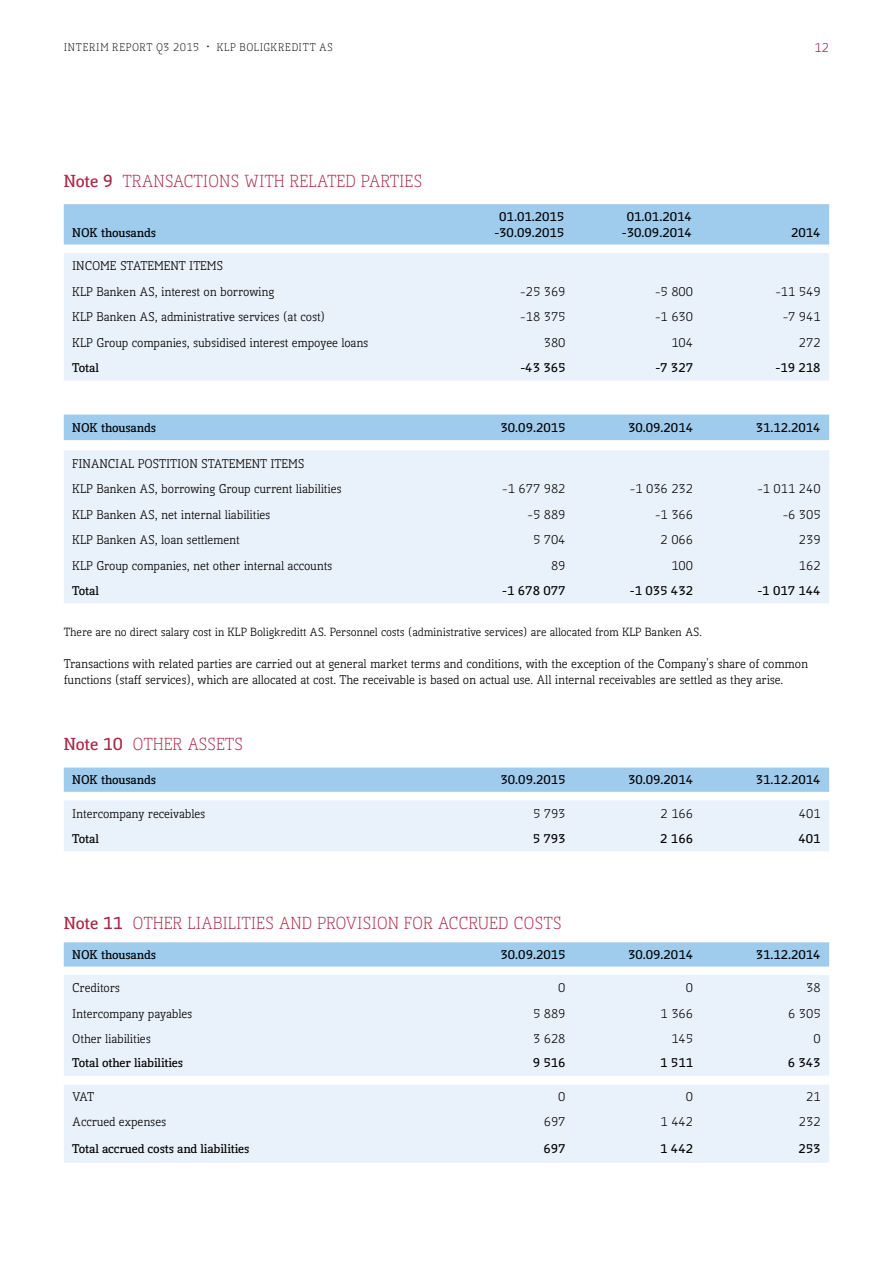
<style>
.page{position:relative;width:893px;height:1263px;background:#fff}
.page>*{position:absolute;margin:0;border:0;box-sizing:border-box;transform-origin:0 0}
.t1{font:300 16.5px "Kofi Pure Serif";color:#a92647}
.t2{font:12px/25.5px "Kofi Pure Serif";color:#000}
.t3{font:700 12px/15.8px "Kofi Pure Serif";color:#000;text-align:center}
.t4{font:12px "Kofi Pure Serif";color:#a7214d}
.t5{font:11.25px "Kofi Pure Serif";color:#000}
.t6{font:300 10.5px "Kofi Pure Serif";letter-spacing:.065em;color:#000}
.s1{font-weight:700}
</style>
<div class="page">
<svg style="left:64px;top:966px;width:765px;height:1px"></svg>
<div style="left:64px;top:942px;width:765px;height:24px;background:#9fcbed"></div>
<div style="left:64px;top:975px;width:765px;height:188px;background:#e9f1fa"></div>
<div style="left:64px;top:204px;width:765px;height:41px;background:#9fcbed"></div>
<svg style="left:64px;top:253px;width:765px;height:350px;background:#e6eff9"></svg>
<svg style="left:64px;top:767px;width:765px;height:25px;background:#a1cced"></svg>
<div style="left:64px;top:800px;width:765px;height:51px;background:#e9f1fa"></div>
<p class="t6" style="left:64px;top:40px;width:271px">INTERIM REPORT Q3 2015 • KLP BOLIGKREDITT AS</p>
<p class="t4" style="left:814px;top:40px;width:16px">12</p>
<h1 class="t1" style="left:64px;top:171px;width:360px"><span class="s1">Note 9</span> TRANSACTIONS WITH RELATED PARTIES</h1>
<p class="t3" style="left:72px;top:225px;width:85px">NOK thousands</p>
<p class="t2" style="left:72px;top:254px;width:203px">INCOME STATEMENT ITEMS<br>KLP Banken AS, interest on borrowing</p>
<p class="t3" style="left:494px;top:209px;width:71px">01.01.2015 -30.09.2015</p>
<p class="t3" style="left:622px;top:209px;width:71px">01.01.2014 -30.09.2014</p>
<p class="t3" style="left:791px;top:225px;width:31px">2014</p>
<p class="t2" style="left:520px;top:279px;width:47px">-25 369</p>
<p class="t2" style="left:655px;top:279px;width:39px">-5 800</p>
<p class="t2" style="left:775px;top:279px;width:47px">-11 549</p>
<p class="t2" style="left:72px;top:305px;width:255px">KLP Banken AS, administrative services (at cost)</p>
<p class="t2" style="left:520px;top:305px;width:47px">-18 375</p>
<p class="t2" style="left:655px;top:305px;width:39px">-1 630</p>
<p class="t2" style="left:783px;top:305px;width:39px">-7 941</p>
<p class="t2" style="left:72px;top:330px;width:298px">KLP Group companies, subsidised interest empoyee loans</p>
<p class="t2" style="left:544px;top:330px;width:23px">380</p>
<p class="t2" style="left:671px;top:330px;width:23px">104</p>
<p class="t2" style="left:799px;top:330px;width:23px">272</p>
<p class="t3" style="left:72px;top:360px;width:28px">Total</p>
<p class="t3" style="left:520px;top:360px;width:47px">-43 365</p>
<p class="t3" style="left:655px;top:360px;width:39px">-7 327</p>
<p class="t3" style="left:776px;top:360px;width:47px">-19 218</p>
<p class="t3" style="left:72px;top:420px;width:85px">NOK thousands</p>
<p class="t3" style="left:500px;top:420px;width:67px">30.09.2015</p>
<p class="t3" style="left:628px;top:420px;width:67px">30.09.2014</p>
<p class="t3" style="left:756px;top:420px;width:67px">31.12.2014</p>
<p class="t2" style="left:72px;top:451px;width:271px">FINANCIAL POSTITION STATEMENT ITEMS<br>KLP Banken AS, borrowing Group current liabilities</p>
<p class="t2" style="left:502px;top:476px;width:65px">-1 677 982</p>
<p class="t2" style="left:630px;top:476px;width:65px">-1 036 232</p>
<p class="t2" style="left:757px;top:476px;width:65px">-1 011 240</p>
<p class="t2" style="left:72px;top:502px;width:200px">KLP Banken AS, net internal liabilities</p>
<p class="t2" style="left:528px;top:502px;width:39px">-5 889</p>
<p class="t2" style="left:655px;top:502px;width:39px">-1 366</p>
<p class="t2" style="left:783px;top:502px;width:39px">-6 305</p>
<p class="t2" style="left:72px;top:527px;width:169px">KLP Banken AS, loan settlement</p>
<p class="t2" style="left:533px;top:527px;width:34px">5 704</p>
<p class="t2" style="left:661px;top:527px;width:34px">2 066</p>
<p class="t2" style="left:799px;top:527px;width:23px">239</p>
<p class="t2" style="left:72px;top:553px;width:261px">KLP Group companies, net other internal accounts</p>
<p class="t2" style="left:551px;top:553px;width:16px">89</p>
<p class="t2" style="left:671px;top:553px;width:23px">100</p>
<p class="t2" style="left:799px;top:553px;width:23px">162</p>
<p class="t3" style="left:72px;top:583px;width:28px">Total</p>
<p class="t3" style="left:502px;top:583px;width:65px">-1 678 077</p>
<p class="t3" style="left:630px;top:583px;width:65px">-1 035 432</p>
<p class="t3" style="left:757px;top:583px;width:65px">-1 017 144</p>
<p class="t5" style="left:64px;top:625px;width:640px">There are no direct salary cost in KLP Boligkreditt AS. Personnel costs (administrative services) are allocated from KLP Banken AS.</p>
<p class="t2" style="left:64px;top:656px;width:746px;line-height:15.8px">Transactions with related parties are carried out at general market terms and conditions, with the exception of the Company’s share of common functions (staff services), which are allocated at cost. The receivable is based on actual use. All internal receivables are settled as they arise.</p>
<h1 class="t1" style="left:64px;top:734px;width:181px"><span class="s1">Note 10</span> OTHER ASSETS</h1>
<p class="t3" style="left:72px;top:772px;width:85px">NOK thousands</p>
<p class="t3" style="left:500px;top:772px;width:67px">30.09.2015</p>
<p class="t3" style="left:628px;top:772px;width:67px">30.09.2014</p>
<p class="t3" style="left:756px;top:772px;width:67px">31.12.2014</p>
<p class="t2" style="left:72px;top:801px;width:134px">Intercompany receivables</p>
<p class="t2" style="left:533px;top:801px;width:34px">5 793</p>
<p class="t2" style="left:661px;top:801px;width:34px">2 166</p>
<p class="t2" style="left:799px;top:801px;width:23px">401</p>
<p class="t3" style="left:72px;top:831px;width:28px">Total</p>
<p class="t3" style="left:533px;top:831px;width:34px">5 793</p>
<p class="t3" style="left:660px;top:831px;width:34px">2 166</p>
<p class="t3" style="left:798px;top:831px;width:24px">401</p>
<h1 class="t1" style="left:64px;top:913px;width:499px"><span class="s1">Note 11</span> OTHER LIABILITIES AND PROVISION FOR ACCRUED COSTS</h1>
<p class="t3" style="left:72px;top:947px;width:85px">NOK thousands</p>
<p class="t3" style="left:500px;top:947px;width:67px">30.09.2015</p>
<p class="t3" style="left:628px;top:947px;width:67px">30.09.2014</p>
<p class="t3" style="left:756px;top:947px;width:67px">31.12.2014</p>
<p class="t2" style="left:72px;top:976px;width:49px">Creditors</p>
<p class="t2" style="left:558px;top:976px;width:9px">0</p>
<p class="t2" style="left:686px;top:976px;width:9px">0</p>
<p class="t2" style="left:806px;top:976px;width:16px">38</p>
<p class="t2" style="left:72px;top:1001px;width:121px">Intercompany payables</p>
<p class="t2" style="left:533px;top:1001px;width:34px">5 889</p>
<p class="t2" style="left:661px;top:1001px;width:34px">1 366</p>
<p class="t2" style="left:788px;top:1001px;width:34px">6 305</p>
<p class="t2" style="left:72px;top:1026px;width:80px">Other liabilities</p>
<p class="t2" style="left:533px;top:1026px;width:34px">3 628</p>
<p class="t2" style="left:671px;top:1026px;width:23px">145</p>
<p class="t2" style="left:813px;top:1026px;width:9px">0</p>
<p class="t3" style="left:72px;top:1055px;width:112px">Total other liabilities</p>
<p class="t3" style="left:533px;top:1055px;width:34px">9 516</p>
<p class="t3" style="left:660px;top:1055px;width:34px">1 511</p>
<p class="t3" style="left:788px;top:1055px;width:34px">6 343</p>
<p class="t2" style="left:72px;top:1085px;width:23px">VAT</p>
<p class="t2" style="left:558px;top:1085px;width:9px">0</p>
<p class="t2" style="left:686px;top:1085px;width:9px">0</p>
<p class="t2" style="left:806px;top:1085px;width:16px">21</p>
<p class="t2" style="left:72px;top:1109px;width:95px">Accrued expenses</p>
<p class="t2" style="left:544px;top:1109px;width:23px">697</p>
<p class="t2" style="left:661px;top:1109px;width:34px">1 442</p>
<p class="t2" style="left:799px;top:1109px;width:23px">232</p>
<p class="t3" style="left:72px;top:1140px;width:178px">Total accrued costs and liabilities</p>
<p class="t3" style="left:543px;top:1140px;width:24px">697</p>
<p class="t3" style="left:660px;top:1140px;width:34px">1 442</p>
<p class="t3" style="left:798px;top:1140px;width:24px">253</p>
</div>
